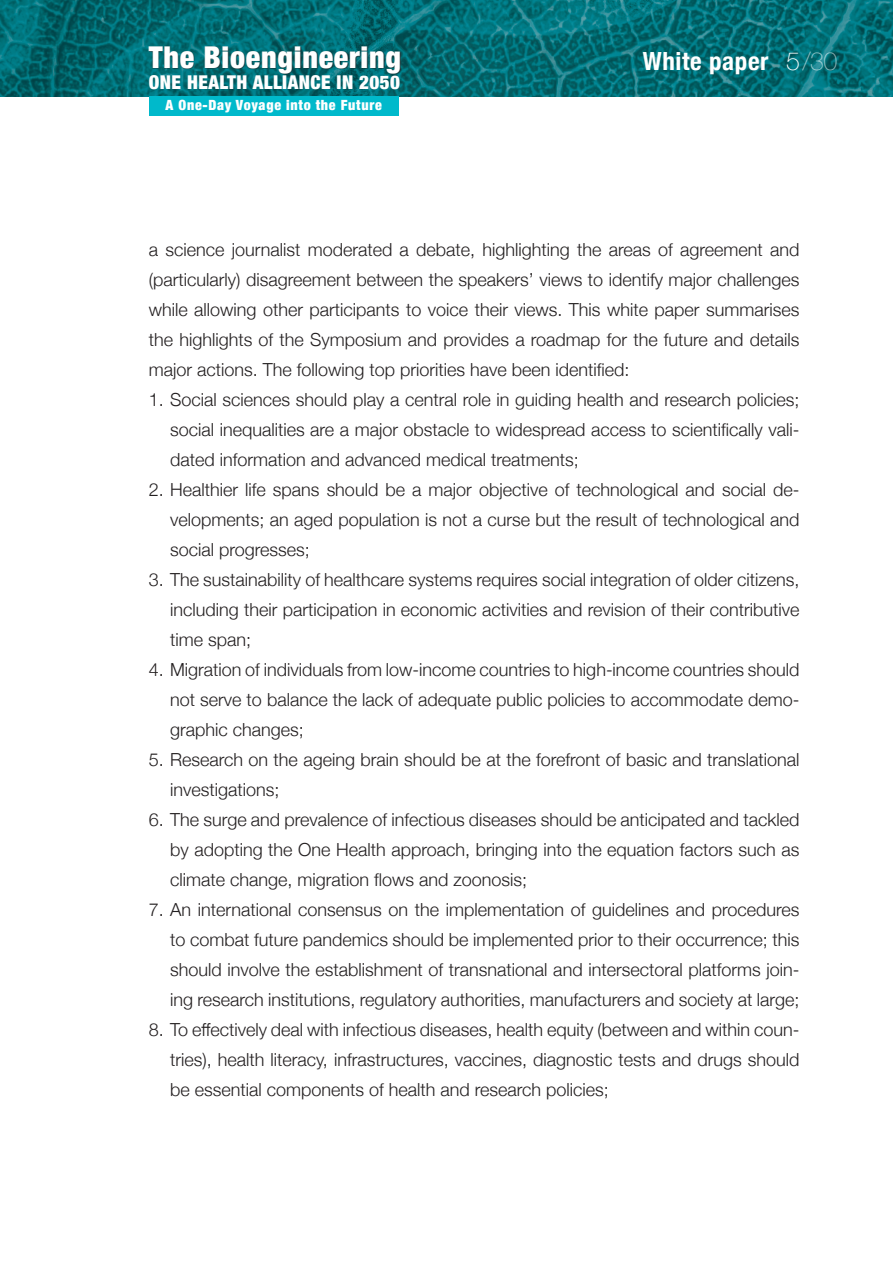
<style>
.page{position:relative;width:893px;height:1263px;background:#fff}
.page>*{position:absolute;margin:0;border:0;box-sizing:border-box;transform-origin:0 0}
.t1{font:900 condensed 30px "Helvetica Neue";letter-spacing:.025em;color:#fff}
.t2{font:700 condensed 25.05px "Helvetica Neue";letter-spacing:.025em;color:#fff}
.t3{font:900 condensed 19.05px "Helvetica Neue";letter-spacing:.025em;color:#fff}
.new_text{font:300 18px/30px "Helvetica Neue";color:#231f20;text-align:justify}
.t4{font:900 condensed 14.1px "Helvetica Neue";letter-spacing:.05em;color:#fff}
.s1{font-weight:100;font-stretch:normal}
</style>
<div class="page">
<svg style="left:0;top:0;width:893px;height:97px;background:#046d75"></svg>
<div style="left:149px;top:46px;width:252px;height:28px;background:#231f20;opacity:.75"></div>
<div style="left:149px;top:97px;width:250px;height:19px;background:#00b9cb"></div>
<h1 class="t1" style="left:149px;top:33px;width:254px">The Bioengineering</h1>
<p class="t3" style="left:149px;top:67px;width:253px">ONE HEALTH ALLIANCE IN 2050</p>
<p class="t4" style="left:166px;top:94px;width:218px">A One-Day Voyage into the Future</p>
<h2 class="t2" style="left:643px;top:40px;width:196px">White paper <span class="s1">5/30</span></h2>
<p class="new_text" style="left:149px;top:233px;width:652px">a science journalist moderated a debate, highlighting the areas of agreement and (particularly) disagreement between the speakers’ views to identify major challenges while allowing other participants to voice their views. This white paper summarises the highlights of the Symposium and provides a roadmap for the future and details major actions. The following top priorities have been identified:</p>
<p class="new_text" style="left:170px;top:383px;width:631px;text-indent:-21px">1. Social sciences should play a central role in guiding health and research policies; social inequalities are a major obstacle to widespread access to scientifically vali&shy;dated information and advanced medical treatments;</p>
<p class="new_text" style="left:170px;top:473px;width:631px;text-indent:-21px">2. Healthier life spans should be a major objective of technological and social de&shy;velopments; an aged population is not a curse but the result of technological and social progresses;</p>
<p class="new_text" style="left:170px;top:563px;width:631px;text-indent:-21px">3. The sustainability of healthcare systems requires social integration of older citizens, including their participation in economic activities and revision of their contributive time span;</p>
<p class="new_text" style="left:170px;top:653px;width:631px;text-indent:-21px">4. Migration of individuals from low-income countries to high-income countries should not serve to balance the lack of adequate public policies to accommodate demo&shy;graphic changes;</p>
<p class="new_text" style="left:170px;top:743px;width:631px;text-indent:-21px">5. Research on the ageing brain should be at the forefront of basic and translational investigations;</p>
<p class="new_text" style="left:170px;top:803px;width:631px;text-indent:-21px">6. The surge and prevalence of infectious diseases should be anticipated and tackled by adopting the One Health approach, bringing into the equation factors such as climate change, migration flows and zoonosis;</p>
<p class="new_text" style="left:170px;top:893px;width:631px;text-indent:-21px">7. An international consensus on the implementation of guidelines and procedures to combat future pandemics should be implemented prior to their occurrence; this should involve the establishment of transnational and intersectoral platforms join&shy;ing research institutions, regulatory authorities, manufacturers and society at large;</p>
<p class="new_text" style="left:170px;top:1013px;width:631px;text-indent:-21px">8. To effectively deal with infectious diseases, health equity (between and within coun&shy;tries), health literacy, infrastructures, vaccines, diagnostic tests and drugs should be essential components of health and research policies;</p>
</div>
